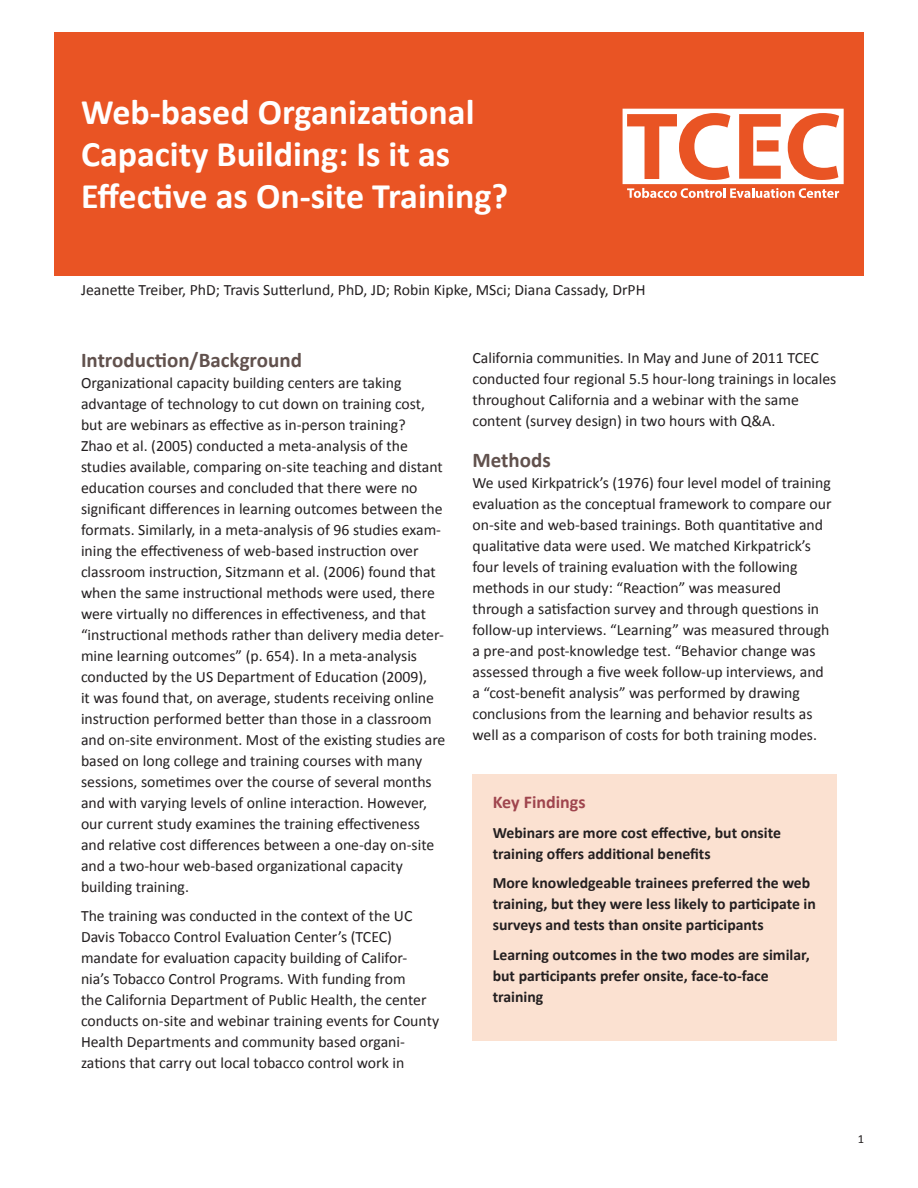
<style>
.page{position:relative;width:918px;height:1188px;background:#fff}
.page>*{position:absolute;margin:0;border:0;box-sizing:border-box;transform-origin:0 0}
.Heading_1{font:700 36px/42px "Calibri";color:#fff}
.Heading_2{font:700 21px "Calibri";color:#61514d}
.Heading_3{font:700 18px "Calibri";color:#9f454e}
.Body_text{font:15.75px/21px "Calibri";color:#231f20}
.Heading_4{font:700 15.75px/21px "Calibri";color:#231f20}
.t1{font:12.45px "Calibri";color:#231f20}
</style>
<div class="page">
<div style="left:54px;top:32px;width:810px;height:243px;background:#e95424"></div>
<svg style="left:623px;top:109px;width:221px;height:89px"></svg>
<div style="left:472px;top:774px;width:365px;height:267px;background:#fbe1d1"></div>
<p class="Heading_1" style="left:81px;top:89px;width:429px">Web-based Organizational<br>Capacity Building: Is it as<br>Effective as On-site Training?</p>
<p class="Body_text" style="left:81px;top:279px;width:566px">Jeanette Treiber, PhD; Travis Sutterlund, PhD, JD; Robin Kipke, MSci; Diana Cassady, DrPH</p>
<p class="Heading_2" style="left:81px;top:347px;width:222px">Introduction/Background</p>
<p class="Body_text" style="left:81px;top:371px;width:366px">Organizational capacity building centers are taking advantage of technology to cut down on training cost, but are webinars as effective as in-person training?<br>Zhao et al. (2005) conducted a meta-analysis of the studies available, comparing on-site teaching and distant education courses and concluded that there were no significant differences in learning outcomes between the formats. Similarly, in a meta-analysis of 96 studies exam&shy;ining the effectiveness of web-based instruction over classroom instruction, Sitzmann et al. (2006) found that when the same instructional methods were used, there were virtually no differences in effectiveness, and that “instructional methods rather than delivery media deter&shy;mine learning outcomes” (p. 654). In a meta-analysis conducted by the US Department of Education (2009),<br>it was found that, on average, students receiving online instruction performed better than those in a classroom and on-site environment. Most of the existing studies are based on long college and training courses with many sessions, sometimes over the course of several months and with varying levels of online interaction. However, our current study examines the training effectiveness and relative cost differences between a one-day on-site and a two-hour web-based organizational capacity building training.</p>
<p class="Body_text" style="left:81px;top:905px;width:360px">The training was conducted in the context of the UC Davis Tobacco Control Evaluation Center’s (TCEC) mandate for evaluation capacity building of Califor&shy;nia’s Tobacco Control Programs. With funding from<br>the California Department of Public Health, the center conducts on-site and webinar training events for County Health Departments and community based organi&shy;zations that carry out local tobacco control work in</p>
<p class="Body_text" style="left:472px;top:346px;width:365px">California communities. In May and June of 2011 TCEC conducted four regional 5.5 hour-long trainings in locales throughout California and a webinar with the same content (survey design) in two hours with Q&amp;A.</p>
<p class="Heading_2" style="left:472px;top:447px;width:80px">Methods</p>
<p class="Body_text" style="left:472px;top:472px;width:361px">We used Kirkpatrick’s (1976) four level model of training evaluation as the conceptual framework to compare our on-site and web-based trainings. Both quantitative and qualitative data were used. We matched Kirkpatrick’s four levels of training evaluation with the following methods in our study: “Reaction” was measured through a satisfaction survey and through questions in follow-up interviews. “Learning” was measured through a pre-and post-knowledge test. “Behavior change was assessed through a five week follow-up interviews, and a “cost-benefit analysis” was performed by drawing conclusions from the learning and behavior results as well as a comparison of costs for both training modes.</p>
<p class="Heading_3" style="left:493px;top:791px;width:94px">Key Findings</p>
<p class="Heading_4" style="left:493px;top:821px;width:290px">Webinars are more cost effective, but onsite training offers additional benefits</p>
<p class="Heading_4" style="left:493px;top:872px;width:325px">More knowledgeable trainees preferred the web training, but they were less likely to participate in surveys and tests than onsite participants</p>
<p class="Heading_4" style="left:493px;top:944px;width:319px">Learning outcomes in the two modes are similar, but participants prefer onsite, face-to-face training</p>
<p class="t1" style="left:858px;top:1131px;width:8px">1</p>
</div>
